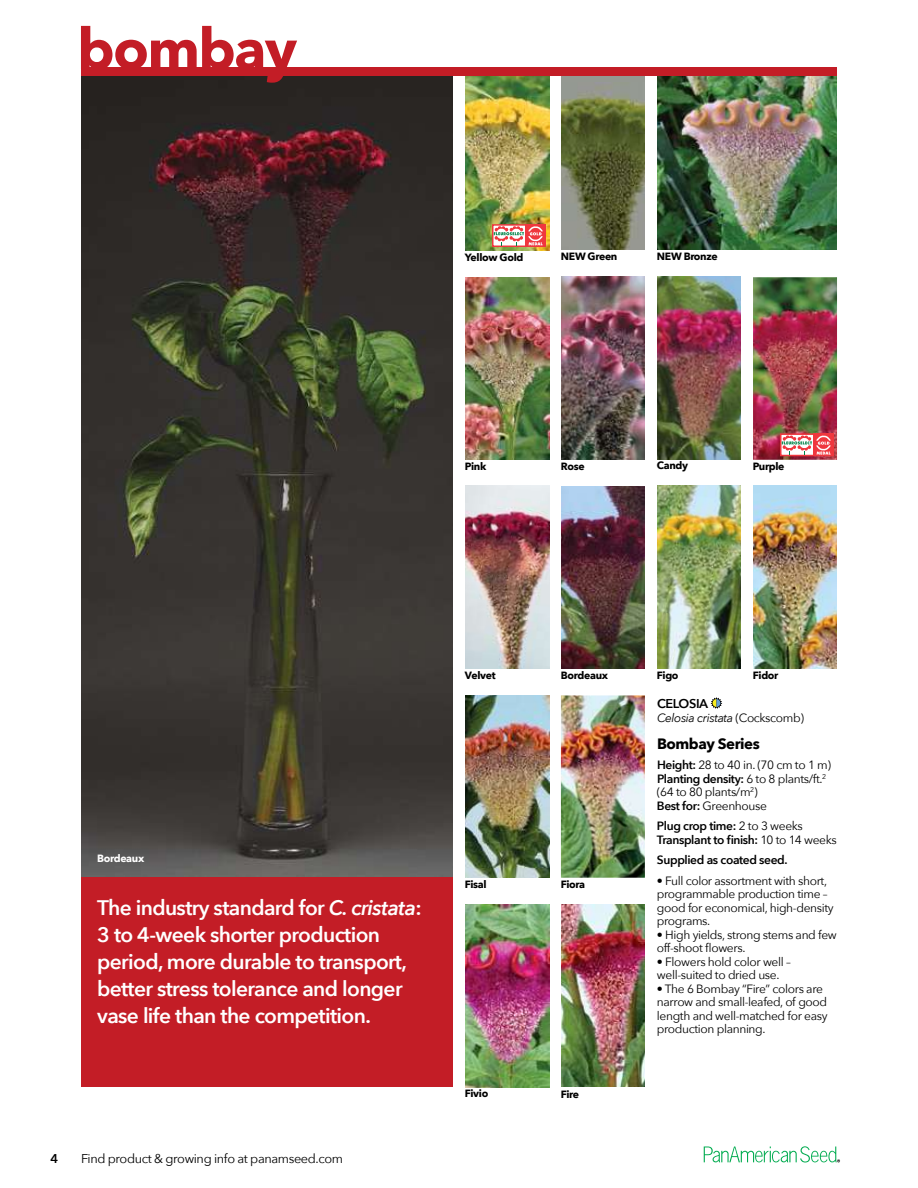
<style>
.page{position:relative;width:918px;height:1188px;background:#fff}
.page>*{position:absolute;margin:0;border:0;box-sizing:border-box;transform-origin:0 0}
.t1{font:700 57px "Avenir Next";letter-spacing:-.03em;color:#c31d26}
.t2{font:600 21px/27px "Avenir Next";letter-spacing:-.03em;color:#fff}
.t3{font:700 15px "Avenir Next";letter-spacing:-.03em;color:#000}
.t4{font:12.75px "Avenir Next";letter-spacing:-.03em;color:#000}
.t5{font:600 12.75px "Avenir Next";letter-spacing:-.03em;color:#000}
.t6{font:12px/13.5px "Avenir Next";letter-spacing:-.03em;color:#000}
.t7{font:600 12px/13.5px "Avenir Next";letter-spacing:-.03em;color:#000}
.t8{font:italic 12px "Avenir Next";letter-spacing:-.03em;color:#000}
.t9{font:700 10.5px "Avenir Next";letter-spacing:-.03em;color:#000}
.t10{font:700 10.5px "Avenir Next";letter-spacing:-.03em;color:#fff}
.s1{font-style:italic}
.s2{font-style:normal}
.s3{font-weight:600}
.s4{font-weight:400}
</style>
<div class="page">
<svg style="left:704px;top:1146px;width:136px;height:16px"></svg>
<img style="left:81px;top:76px;width:372px;height:802px">
<img style="left:561px;top:486px;width:84px;height:183px">
<img style="left:753px;top:486px;width:84px;height:182px">
<img style="left:561px;top:905px;width:84px;height:182px">
<img style="left:561px;top:277px;width:84px;height:182px">
<div style="left:561px;top:71px;width:84px;height:179px;background:#959992"></div>
<img style="left:561px;top:82px;width:84px;height:167px">
<img style="left:657px;top:76px;width:180px;height:174px">
<img style="left:657px;top:486px;width:84px;height:182px">
<img style="left:657px;top:277px;width:84px;height:182px">
<img style="left:561px;top:695px;width:84px;height:183px">
<img style="left:465px;top:695px;width:84px;height:183px">
<img style="left:465px;top:486px;width:84px;height:182px">
<img style="left:465px;top:277px;width:84px;height:183px">
<img style="left:753px;top:277px;width:84px;height:183px">
<img style="left:465px;top:904px;width:84px;height:183px">
<img style="left:465px;top:76px;width:84px;height:174px">
<div style="left:81px;top:68px;width:756px;height:8px;background:#c31d26"></div>
<svg style="left:711px;top:697px;width:11px;height:12px"></svg>
<div style="left:81px;top:878px;width:372px;height:209px;background:#c31d26"></div>
<svg style="left:780px;top:433px;width:54px;height:23px"></svg>
<div style="left:813px;top:434px;width:21px;height:22px;background:#ef373e"></div>
<svg style="left:782px;top:435px;width:49px;height:20px"></svg>
<svg style="left:492px;top:224px;width:33px;height:23px"></svg>
<svg style="left:525px;top:224px;width:21px;height:23px"></svg>
<svg style="left:494px;top:226px;width:49px;height:19px"></svg>
<h1 class="t1" style="left:77px;top:14px;width:221px">bombay</h1>
<p class="t9" style="left:465px;top:250px;width:60px">Yellow Gold</p>
<p class="t9" style="left:561px;top:250px;width:58px">NEW Green</p>
<p class="t9" style="left:657px;top:250px;width:62px">NEW Bronze</p>
<p class="t9" style="left:657px;top:459px;width:33px">Candy</p>
<p class="t9" style="left:465px;top:460px;width:23px">Pink</p>
<p class="t9" style="left:753px;top:460px;width:33px">Purple</p>
<p class="t9" style="left:561px;top:459px;width:25px">Rose</p>
<p class="t9" style="left:465px;top:669px;width:32px">Velvet</p>
<p class="t10" style="left:97px;top:852px;width:49px">Bordeaux</p>
<h2 class="t2" style="left:97px;top:894px;width:326px">The industry standard for <span class="s1">C. cristata</span>:<br>3 to 4-week shorter production period, more durable to transport, better stress tolerance and longer vase life than the competition.</h2>
<p class="t5" style="left:51px;top:1150px;width:9px">4</p>
<p class="t4" style="left:81px;top:1150px;width:264px">Find product &amp; growing info at panamseed.com</p>
<p class="t9" style="left:465px;top:878px;width:23px">Fisal</p>
<p class="t9" style="left:465px;top:1087px;width:25px">Fivio</p>
<p class="t9" style="left:561px;top:669px;width:49px">Bordeaux</p>
<p class="t9" style="left:753px;top:669px;width:27px">Fidor</p>
<p class="t9" style="left:657px;top:669px;width:23px">Figo</p>
<p class="t9" style="left:561px;top:878px;width:26px">Fiora</p>
<p class="t9" style="left:561px;top:1088px;width:20px">Fire</p>
<p class="t5" style="left:657px;top:696px;width:53px">CELOSIA</p>
<p class="t8" style="left:657px;top:710px;width:149px">Celosia cristata <span class="s2">(Cockscomb)</span></p>
<p class="t3" style="left:657px;top:734px;width:104px">Bombay Series</p>
<p class="t6" style="left:657px;top:758px;width:176px"><span class="s3">Height:</span> 28 to 40 in. (70 cm to 1 m)<br><span class="s3">Planting density:</span> 6 to 8 plants/ft.<sup>2 </sup>(64 to 80 plants/m<sup>2</sup>)<br><span class="s3">Best for:</span> Greenhouse</p>
<p class="t7" style="left:657px;top:819px;width:181px">Plug crop time: <span class="s4">2 to 3 weeks<br></span>Transplant to finish: <span class="s4">10 to 14 weeks</span></p>
<p class="t7" style="left:657px;top:853px;width:132px">Supplied as coated seed.</p>
<p class="t6" style="left:657px;top:874px;width:178px">• Full color assortment with short, programmable production time – good for economical, high-density programs.</p>
<p class="t6" style="left:657px;top:928px;width:181px">• High yields, strong stems and few off-shoot flowers.</p>
<p class="t6" style="left:657px;top:955px;width:135px">• Flowers hold color well – well-suited to dried use.</p>
<p class="t6" style="left:657px;top:982px;width:172px">• The 6 Bombay “Fire” colors are narrow and small-leafed, of good length and well-matched for easy production planning.</p>
</div>
